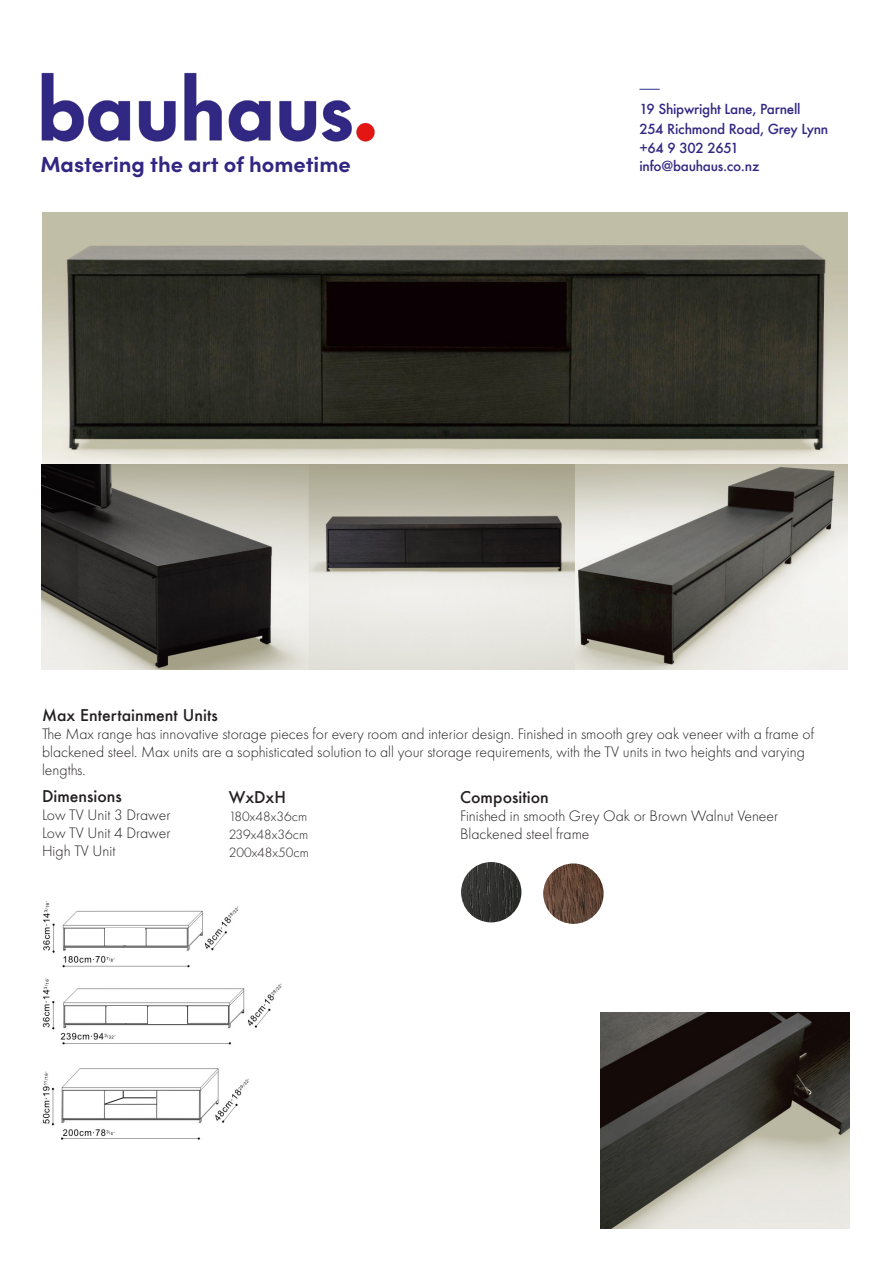
<style>
.page{position:relative;width:893px;height:1263px;background:#fff}
.page>*{position:absolute;margin:0;border:0;box-sizing:border-box;transform-origin:0 0}
.t1{font:700 21.9px "Sofia Pro";color:#312783}
.t2{font:300 15.75px/18px "Futura PT";color:#231f20}
.t3{font:500 15.75px "Futura";color:#231f20}
.t4{font:300 13.95px "Futura PT";color:#231f20}
.Body_Copy{font:500 13.5px "Futura";letter-spacing:-.02em;color:#312783}
</style>
<div class="page">
<svg style="left:639px;top:89px;width:21px;height:1px"></svg>
<img style="left:601px;top:1012px;width:249px;height:216px">
<img style="left:42px;top:213px;width:806px;height:252px">
<img style="left:41px;top:72px;width:334px;height:70px">
<img style="left:461px;top:862px;width:60px;height:60px;border-radius:30px">
<img style="left:543px;top:863px;width:61px;height:61px;border-radius:30px">
<img style="left:42px;top:465px;width:806px;height:204px">
<img style="left:43px;top:902px;width:196px;height:66px">
<div style="left:105px;top:929px;width:40px;height:16px;background:#fff"></div>
<img style="left:42px;top:978px;width:240px;height:67px">
<div style="left:148px;top:1007px;width:38px;height:16px;background:#fff"></div>
<div style="left:107px;top:1007px;width:40px;height:16px;background:#fff"></div>
<img style="left:42px;top:1068px;width:207px;height:72px">
<hr style="left:123px;top:1097px;width:33px;height:1px;background:#231f20">
<svg style="left:104px;top:1091px;width:20px;height:14px"></svg>
<p class="t1" style="left:41px;top:147px;width:312px">Mastering the art of hometime</p>
<p class="Body_Copy" style="left:639px;top:100px;width:163px">19 Shipwright Lane, Parnell</p>
<p class="Body_Copy" style="left:639px;top:119px;width:190px">254 Richmond Road, Grey Lynn</p>
<p class="Body_Copy" style="left:639px;top:139px;width:101px">+64 9 302 2651</p>
<p class="Body_Copy" style="left:639px;top:157px;width:121px">info@bauhaus.co.nz</p>
<p class="t3" style="left:42px;top:705px;width:177px">Max Entertainment Units</p>
<p class="t2" style="left:42px;top:725px;width:773px">The Max range has innovative storage pieces for every room and interior design. Finished in smooth grey oak veneer with a frame of blackened steel. Max units are a sophisticated solution to all your storage requirements, with the TV units in two heights and varying lengths.</p>
<p class="t3" style="left:42px;top:786px;width:81px">Dimensions</p>
<p class="t3" style="left:229px;top:786px;width:59px">WxDxH</p>
<p class="t3" style="left:460px;top:787px;width:90px">Composition</p>
<p class="t2" style="left:460px;top:807px;width:320px">Finished in smooth Grey Oak or Brown Walnut Veneer</p>
<p class="t2" style="left:460px;top:825px;width:131px">Blackened steel frame</p>
<p class="t2" style="left:42px;top:806px;width:130px">Low TV Unit 3 Drawer</p>
<p class="t2" style="left:42px;top:824px;width:130px">Low TV Unit 4 Drawer</p>
<p class="t2" style="left:42px;top:842px;width:75px">High TV Unit</p>
<p class="t4" style="left:229px;top:808px;width:80px">180x48x36cm</p>
<p class="t4" style="left:229px;top:826px;width:81px">239x48x36cm</p>
<p class="t4" style="left:229px;top:844px;width:82px">200x48x50cm</p>
</div>
